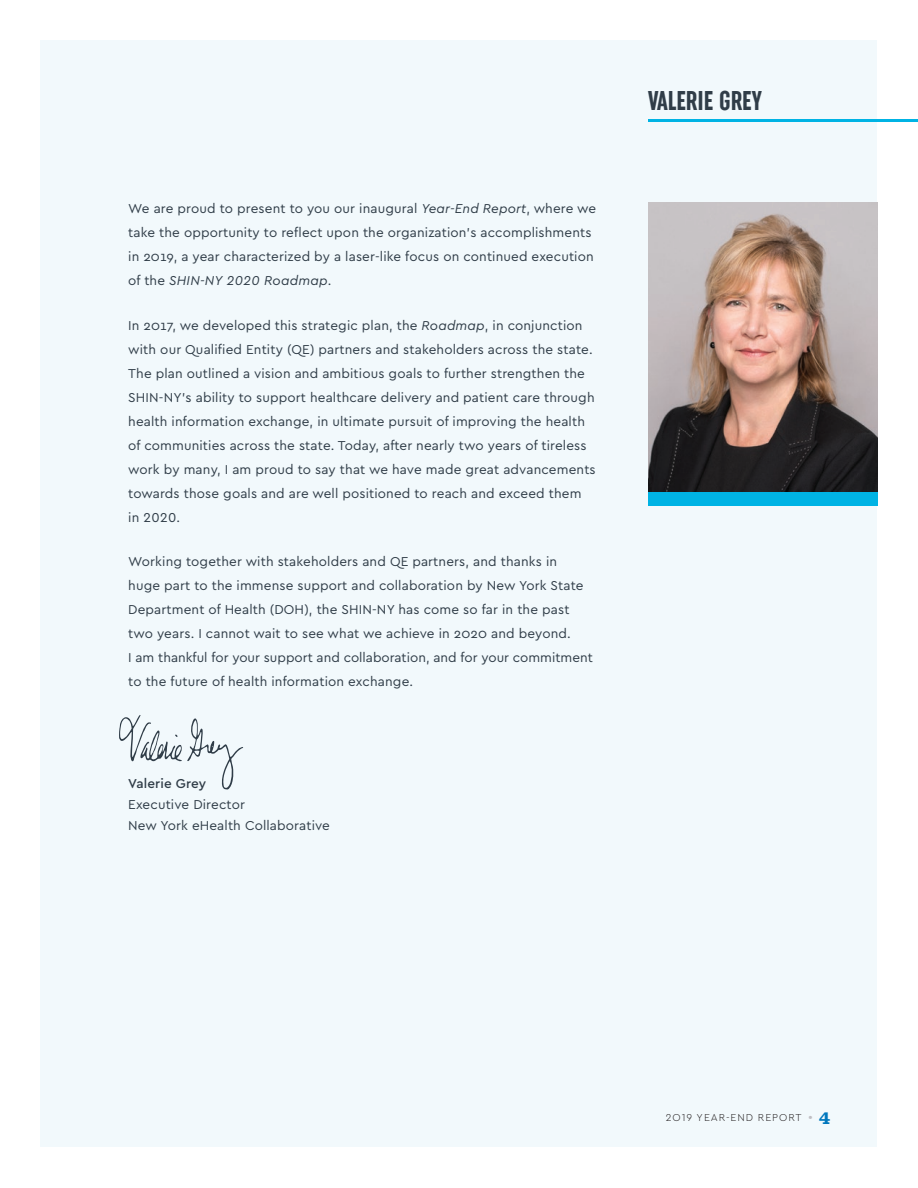
<style>
.page{position:relative;width:918px;height:1188px;background:#fff}
.page>*{position:absolute;margin:0;border:0;box-sizing:border-box;transform-origin:0 0}
.t1{font:27px "Uniform Extra Condensed 3";color:#303d48}
.t2{font:13.5px/24px "Cera GR";letter-spacing:.01em;color:#303d48}
.t3{font:500 13.5px "Cera GR";letter-spacing:.01em;color:#303d48}
.t4{font:300 10.5px "Cera GR";letter-spacing:.095em;color:#231f20}
.s1{font-style:italic}
.s2{font-size:13.5px;color:#bfbec3}
.s3{font-family:"Sentinel";font-weight:900;font-size:18px;color:#0077bd}
</style>
<div class="page">
<div style="left:40px;top:40px;width:838px;height:1108px;background:#f2f9fc"></div>
<hr style="left:648px;top:119px;width:270px;height:3px;background:#00b3e4">
<img style="left:648px;top:202px;width:230px;height:290px">
<div style="left:648px;top:492px;width:230px;height:14px;background:#00b3e4"></div>
<svg style="left:221px;top:768px;width:13px;height:22px"></svg>
<img style="left:119px;top:715px;width:125px;height:53px">
<p class="t2" style="left:128px;top:197px;width:469px">We are proud to present to you our inaugural <span class="s1">Year-End Report</span>, where we take the opportunity to reflect upon the organization’s accomplishments in 2019, a year characterized by a laser-like focus on continued execution of the <span class="s1">SHIN-NY 2020 Roadmap</span>.</p>
<p class="t2" style="left:128px;top:313px;width:469px">In 2017, we developed this strategic plan, the <span class="s1">Roadmap</span>, in conjunction with our Qualified Entity (QE) partners and stakeholders across the state.<br>The plan outlined a vision and ambitious goals to further strengthen the SHIN-NY’s ability to support healthcare delivery and patient care through health information exchange, in ultimate pursuit of improving the health of communities across the state. Today, after nearly two years of tireless work by many, I am proud to say that we have made great advancements towards those goals and are well positioned to reach and exceed them in 2020.</p>
<p class="t2" style="left:128px;top:549px;width:466px">Working together with stakeholders and QE partners, and thanks in<br>huge part to the immense support and collaboration by New York State Department of Health (DOH), the SHIN-NY has come so far in the past two years. I cannot wait to see what we achieve in 2020 and beyond.<br>I am thankful for your support and collaboration, and for your commitment to the future of health information exchange.</p>
<p class="t3" style="left:128px;top:776px;width:79px">Valerie Grey</p>
<p class="t2" style="left:128px;top:792px;width:118px">Executive Director</p>
<p class="t2" style="left:128px;top:813px;width:203px">New York eHealth Collaborative</p>
<h3 class="t1" style="left:648px;top:85px;width:115px">VALERIE GREY</h3>
<p class="t4" style="left:666px;top:1112px;width:166px">2O19 YEAR-END REPORT <span class="s2">•</span> <span class="s3">4</span></p>
</div>
